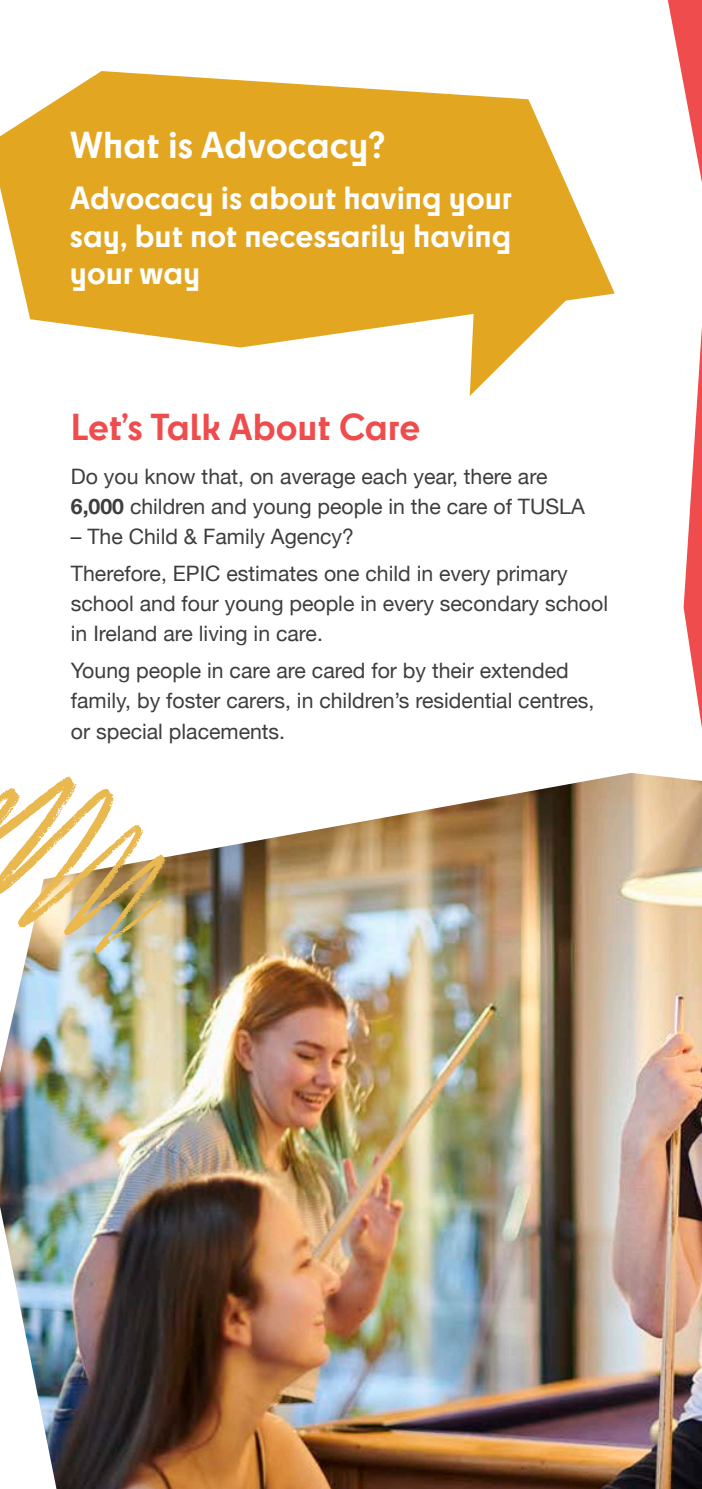
<style>
.page{position:relative;width:702px;height:1489px;background:#fff}
.page>*{position:absolute;margin:0;border:0;box-sizing:border-box;transform-origin:0 0}
.t1{font:700 35px "Cy";color:#ef4d4d}
.t2{font:700 35px "Cy";color:#fff}
.t3{font:700 30px/37.5px "Cy";color:#fff;text-align:justify}
.t4{font:21.25px/30px "Helvetica Neue";color:#3e3e3f}
.s1{font-weight:700}
</style>
<div class="page">
<svg style="left:667px;top:0;width:35px;height:728px"></svg>
<img style="left:0;top:772px;width:702px;height:716px">
<img style="left:0;top:776px;width:166px;height:177px">
<svg style="left:0;top:71px;width:614px;height:276px;fill:#e3a621"></svg>
<svg style="left:469px;top:289px;width:105px;height:107px"></svg>
<p class="t2" style="left:70px;top:118px;width:317px">What is Advocacy?</p>
<p class="t3" style="left:70px;top:178px;width:443px">Advocacy is about having your say, but not necessarily having your way</p>
<p class="t1" style="left:71px;top:400px;width:351px">Let’s Talk About Care</p>
<p class="t4" style="left:71px;top:463px;width:515px">Do you know that, on average each year, there are<br><span class="s1">6,000</span> children and young people in the care of TUSLA</p>
<p class="t4" style="left:71px;top:519px;width:498px;line-height:37px">– The Child &amp; Family Agency?<br>Therefore, EPIC estimates one child in every primary</p>
<p class="t4" style="left:71px;top:590px;width:538px">school and four young people in every secondary school in Ireland are living in care.</p>
<p class="t4" style="left:71px;top:657px;width:525px">Young people in care are cared for by their extended family, by foster carers, in children’s residential centres, or special placements.</p>
</div>
